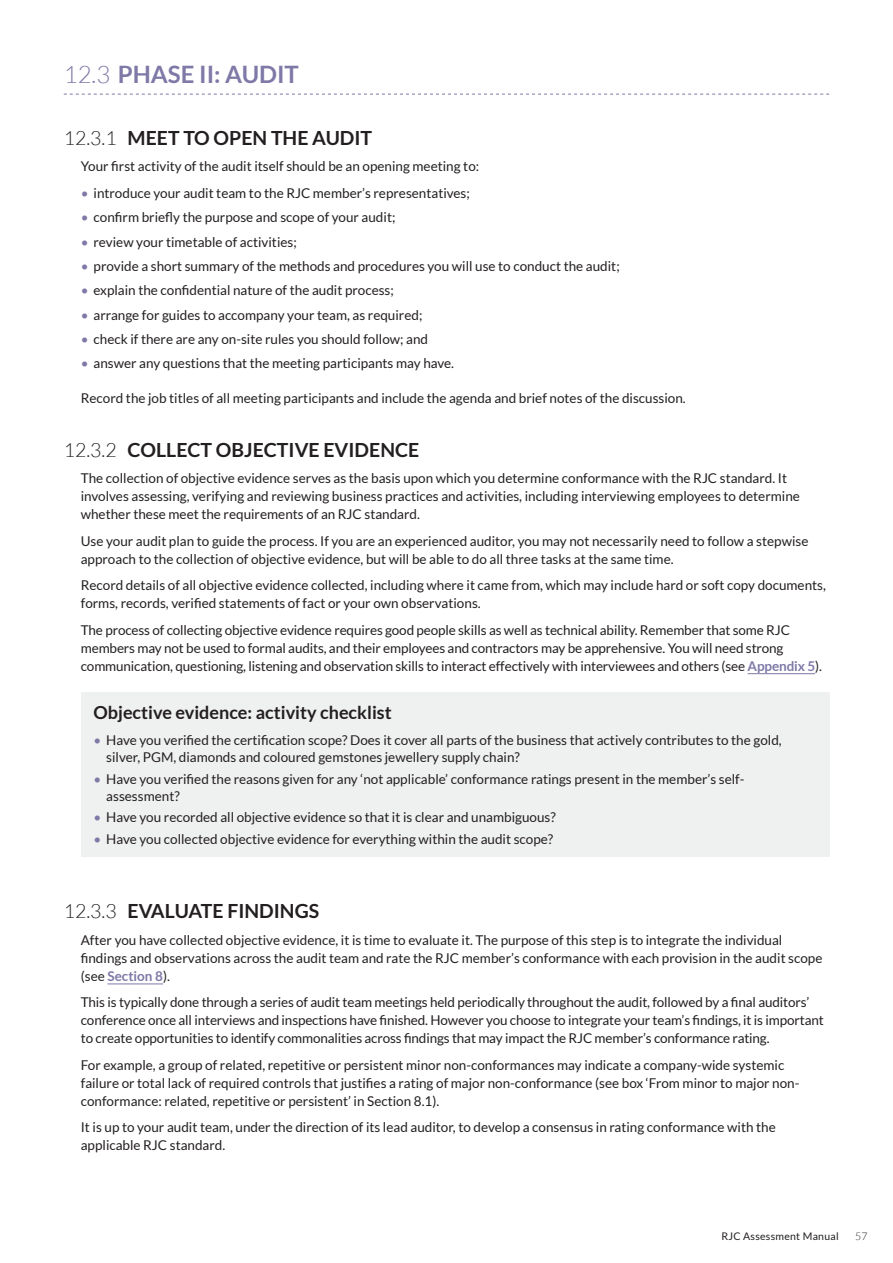
<style>
.page{position:relative;width:893px;height:1263px;background:#fff}
.page>*{position:absolute;margin:0;border:0;box-sizing:border-box;transform-origin:0 0}
.t1{font:700 24px "Lato";color:#7e79a7}
.t2{font:700 19.5px "Lato";color:#231f20}
.Box_-_header{font:700 18px "Lato";color:#231f20}
.Body{font:13.5px/18px "Lato";color:#231f20}
.t3{font:10.5px "Lato";letter-spacing:.025em;color:#231f20}
.t4{font:300 10.5px "Lato";color:#231f20}
.s1{font-weight:300}
.s2{color:#7e79a7}
.s3{font-weight:700;color:#7e79a7}
</style>
<div class="page">
<svg style="left:64px;top:94px;width:765px;height:1px"></svg>
<hr style="left:748px;top:673px;width:67px;height:1px;background:#7e79a7">
<hr style="left:107px;top:983px;width:56px;height:1px;background:#7e79a7">
<div style="left:81px;top:692px;width:748px;height:165px;background:#eff0f0"></div>
<p class="t1" style="left:64px;top:61px;width:237px"><span class="s1">12.3</span> PHASE II: AUDIT</p>
<p class="t2" style="left:64px;top:126px;width:310px"><span class="s1">12.3.1</span> MEET TO OPEN THE AUDIT</p>
<p class="Body" style="left:81px;top:157px;width:400px">Your first activity of the audit itself should be an opening meeting to:</p>
<p class="Body" style="left:81px;top:184px;width:391px"><span class="s2">•</span> introduce your audit team to the RJC member’s representatives;</p>
<p class="Body" style="left:81px;top:208px;width:316px"><span class="s2">•</span> confirm briefly the purpose and scope of your audit;</p>
<p class="Body" style="left:81px;top:233px;width:217px"><span class="s2">•</span> review your timetable of activities;</p>
<p class="Body" style="left:81px;top:257px;width:540px"><span class="s2">•</span> provide a short summary of the methods and procedures you will use to conduct the audit;</p>
<p class="Body" style="left:81px;top:281px;width:315px"><span class="s2">•</span> explain the confidential nature of the audit process;</p>
<p class="Body" style="left:81px;top:306px;width:343px"><span class="s2">•</span> arrange for guides to accompany your team, as required;</p>
<p class="Body" style="left:81px;top:330px;width:349px"><span class="s2">•</span> check if there are any on-site rules you should follow; and</p>
<p class="Body" style="left:81px;top:354px;width:375px"><span class="s2">•</span> answer any questions that the meeting participants may have.</p>
<p class="Body" style="left:81px;top:389px;width:606px">Record the job titles of all meeting participants and include the agenda and brief notes of the discussion.</p>
<p class="t2" style="left:64px;top:438px;width:357px"><span class="s1">12.3.2</span> COLLECT OBJECTIVE EVIDENCE</p>
<p class="Body" style="left:81px;top:469px;width:721px">The collection of objective evidence serves as the basis upon which you determine conformance with the RJC standard. It involves assessing, verifying and reviewing business practices and activities, including interviewing employees to determine whether these meet the requirements of an RJC standard.</p>
<p class="Body" style="left:81px;top:532px;width:729px">Use your audit plan to guide the process. If you are an experienced auditor, you may not necessarily need to follow a stepwise approach to the collection of objective evidence, but will be able to do all three tasks at the same time.</p>
<p class="Body" style="left:81px;top:576px;width:747px">Record details of all objective evidence collected, including where it came from, which may include hard or soft copy documents, forms, records, verified statements of fact or your own observations.</p>
<p class="Body" style="left:81px;top:621px;width:743px">The process of collecting objective evidence requires good people skills as well as technical ability. Remember that some RJC members may not be used to formal audits, and their employees and contractors may be apprehensive. You will need strong communication, questioning, listening and observation skills to interact effectively with interviewees and others (see <span class="s3">Appendix 5</span>).</p>
<p class="Box_-_header" style="left:94px;top:702px;width:300px">Objective evidence: activity checklist</p>
<p class="Body" style="left:106px;top:731px;width:677px;line-height:17.2px;text-indent:-13px"><span class="s2">•</span> Have you verified the certification scope? Does it cover all parts of the business that actively contributes to the gold, silver, PGM, diamonds and coloured gemstones jewellery supply chain?</p>
<p class="Body" style="left:106px;top:770px;width:640px;line-height:17.2px;text-indent:-13px"><span class="s2">•</span> Have you verified the reasons given for any ‘not applicable’ conformance ratings present in the member’s self&shy;assessment?</p>
<p class="Body" style="left:94px;top:808px;width:464px"><span class="s2">•</span> Have you recorded all objective evidence so that it is clear and unambiguous?</p>
<p class="Body" style="left:94px;top:830px;width:461px"><span class="s2">•</span> Have you collected objective evidence for everything within the audit scope?</p>
<p class="t2" style="left:64px;top:900px;width:257px"><span class="s1">12.3.3</span> EVALUATE FINDINGS</p>
<p class="Body" style="left:81px;top:931px;width:743px">After you have collected objective evidence, it is time to evaluate it. The purpose of this step is to integrate the individual findings and observations across the audit team and rate the RJC member’s conformance with each provision in the audit scope (see <span class="s3">Section 8</span>).</p>
<p class="Body" style="left:81px;top:993px;width:744px">This is typically done through a series of audit team meetings held periodically throughout the audit, followed by a final auditors’ conference once all interviews and inspections have finished. However you choose to integrate your team’s findings, it is important to create opportunities to identify commonalities across findings that may impact the RJC member’s conformance rating.</p>
<p class="Body" style="left:81px;top:1056px;width:720px">For example, a group of related, repetitive or persistent minor non-conformances may indicate a company-wide systemic failure or total lack of required controls that justifies a rating of major non-conformance (see box ‘From minor to major non&shy;conformance: related, repetitive or persistent’ in Section 8.1).</p>
<p class="Body" style="left:81px;top:1118px;width:696px">It is up to your audit team, under the direction of its lead auditor, to develop a consensus in rating conformance with the applicable RJC standard.</p>
<p class="t3" style="left:721px;top:1230px;width:119px">RJC Assessment Manual</p>
<p class="t4" style="left:855px;top:1230px;width:14px">57</p>
</div>
